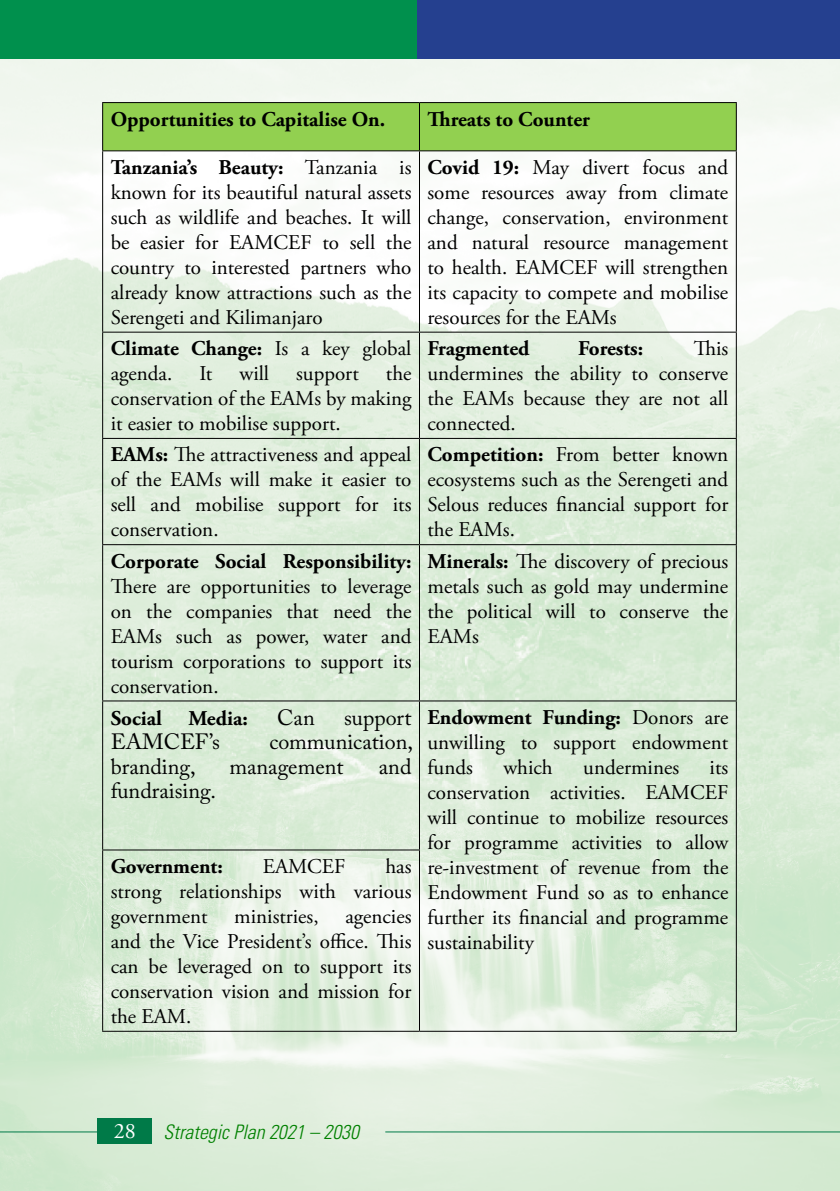
<style>
.page{position:relative;width:840px;height:1191px;background:#fff}
.page>*{position:absolute;margin:0;border:0;box-sizing:border-box;transform-origin:0 0}
.t1{font:22px "Adobe Caslon Pro";color:#000}
.t2{font:22px "Adobe Garamond Pro";color:#fff}
.t3{font:21px/25px "Adobe Garamond Pro";color:#000;text-align:justify}
.t4{font:700 21px "Adobe Garamond Pro";color:#000}
.t5{font:italic 300 condensed 20px "Univers";color:#008000}
.s1{font-weight:700}
</style>
<div class="page">
<img style="left:0;top:59px;width:839px;height:1132px">
<hr style="left:385px;top:1131px;width:454px;height:1px;background:#007a48">
<hr style="left:0;top:1131px;width:125px;height:1px;background:#007a48">
<div style="left:98px;top:1118px;width:54px;height:25px;background:#007a48"></div>
<div style="left:0;top:0;width:417px;height:59px;background:#00904d"></div>
<hr style="left:839px;top:0;width:1px;height:59px;background:#00904d">
<div style="left:417px;top:0;width:422px;height:59px;background:#25408f"></div>
<div style="left:103px;top:103px;width:632px;height:47px;background:#92d050"></div>
<hr style="left:102px;top:151px;width:1px;height:181px;background:#000">
<hr style="left:419px;top:151px;width:1px;height:181px;background:#000">
<hr style="left:735px;top:151px;width:1px;height:181px;background:#000">
<hr style="left:102px;top:332px;width:317px;height:1px;background:#000">
<hr style="left:102px;top:333px;width:1px;height:105px;background:#000">
<hr style="left:419px;top:332px;width:317px;height:1px;background:#000">
<hr style="left:419px;top:333px;width:1px;height:105px;background:#000">
<hr style="left:735px;top:333px;width:1px;height:105px;background:#000">
<hr style="left:102px;top:438px;width:317px;height:1px;background:#000">
<hr style="left:102px;top:439px;width:1px;height:105px;background:#000">
<hr style="left:419px;top:438px;width:317px;height:1px;background:#000">
<hr style="left:419px;top:439px;width:1px;height:105px;background:#000">
<hr style="left:735px;top:439px;width:1px;height:105px;background:#000">
<hr style="left:102px;top:544px;width:317px;height:1px;background:#000">
<hr style="left:102px;top:545px;width:1px;height:155px;background:#000">
<hr style="left:419px;top:544px;width:317px;height:1px;background:#000">
<hr style="left:419px;top:545px;width:1px;height:155px;background:#000">
<hr style="left:735px;top:545px;width:1px;height:155px;background:#000">
<hr style="left:102px;top:700px;width:317px;height:1px;background:#000">
<hr style="left:102px;top:701px;width:1px;height:148px;background:#000">
<hr style="left:419px;top:700px;width:317px;height:1px;background:#000">
<hr style="left:419px;top:701px;width:1px;height:148px;background:#000">
<hr style="left:735px;top:701px;width:1px;height:149px;background:#000">
<hr style="left:735px;top:850px;width:1px;height:180px;background:#000">
<hr style="left:419px;top:1030px;width:317px;height:1px;background:#000">
<hr style="left:102px;top:849px;width:318px;height:1px;background:#000">
<hr style="left:102px;top:850px;width:1px;height:180px;background:#000">
<hr style="left:419px;top:850px;width:1px;height:180px;background:#000">
<hr style="left:102px;top:1030px;width:317px;height:1px;background:#000">
<hr style="left:102px;top:102px;width:317px;height:1px;background:#000">
<hr style="left:102px;top:103px;width:1px;height:47px;background:#000">
<hr style="left:102px;top:150px;width:317px;height:1px;background:#000">
<hr style="left:419px;top:102px;width:317px;height:1px;background:#000">
<hr style="left:419px;top:103px;width:1px;height:47px;background:#000">
<hr style="left:735px;top:103px;width:1px;height:47px;background:#000">
<hr style="left:419px;top:150px;width:317px;height:1px;background:#000">
<p class="t4" style="left:111px;top:107px;width:276px">Opportunities to Capitalise On.</p>
<p class="t4" style="left:427px;top:107px;width:164px">Threats to Counter</p>
<p class="t3" style="left:111px;top:156px;width:302px"><span class="s1">Tanzania’s Beauty:</span> Tanzania is known for its beautiful natural assets such as wildlife and beaches. It will be easier for EAMCEF to sell the country to interested partners who already know attractions such as the Serengeti and Kilimanjaro</p>
<p class="t3" style="left:427px;top:156px;width:302px"><span class="s1">Covid 19:</span> May divert focus and some resources away from climate change, conservation, environment and natural resource management to health. EAMCEF will strengthen its capacity to compete and mobilise resources for the EAMs</p>
<p class="t3" style="left:111px;top:337px;width:302px"><span class="s1">Climate Change:</span> Is a key global agenda.</p>
<p class="t4" style="left:427px;top:336px;width:103px">Fragmented</p>
<p class="t4" style="left:577px;top:336px;width:67px">Forests:</p>
<p class="t3" style="left:427px;top:337px;width:302px;text-indent:266px">This undermines the ability to conserve the EAMs because they are not all connected.</p>
<p class="t3" style="left:111px;top:362px;width:302px;text-indent:275px">the conservation of the EAMs by making it easier to mobilise support.</p>
<p class="t3" style="left:199px;top:362px;width:15px">It</p>
<p class="t3" style="left:239px;top:362px;width:31px">will</p>
<p class="t3" style="left:296px;top:362px;width:64px">support</p>
<p class="t3" style="left:111px;top:443px;width:302px"><span class="s1">EAMs:</span> The attractiveness and appeal of the EAMs will make it easier to sell and mobilise support for its conservation.</p>
<p class="t3" style="left:427px;top:443px;width:302px"><span class="s1">Competition:</span> From better known ecosystems such as the Serengeti and Selous reduces financial support for the EAMs.</p>
<p class="t4" style="left:111px;top:549px;width:302px">Corporate Social Responsibility:</p>
<p class="t3" style="left:111px;top:574px;width:302px">There are opportunities to leverage on the companies that need the EAMs such as power, water and tourism corporations to support its conservation.</p>
<p class="t3" style="left:427px;top:549px;width:302px"><span class="s1">Minerals:</span> The discovery of precious metals such as gold may undermine the political will to conserve the EAMs</p>
<p class="t4" style="left:111px;top:706px;width:53px">Social</p>
<p class="t4" style="left:188px;top:706px;width:61px">Media:</p>
<p class="t1" style="left:277px;top:704px;width:39px">Can</p>
<p class="t1" style="left:344px;top:704px;width:69px">support</p>
<p class="t1" style="left:111px;top:729px;width:111px">EAMCEF’s</p>
<p class="t1" style="left:269px;top:729px;width:145px">communication,</p>
<p class="t1" style="left:111px;top:753px;width:86px">branding,</p>
<p class="t1" style="left:229px;top:753px;width:115px">management</p>
<p class="t1" style="left:378px;top:753px;width:34px">and</p>
<p class="t1" style="left:111px;top:777px;width:107px">fundraising.</p>
<p class="t3" style="left:111px;top:854px;width:302px;text-indent:274px">has strong relationships with various government</p>
<p class="t4" style="left:111px;top:854px;width:114px">Government:</p>
<p class="t3" style="left:262px;top:854px;width:84px">EAMCEF</p>
<p class="t3" style="left:111px;top:904px;width:302px;text-indent:234px">agencies and the Vice President’s office. This can be leveraged on to support its conservation vision and mission for the EAM.</p>
<p class="t3" style="left:234px;top:904px;width:86px">ministries,</p>
<p class="t3" style="left:427px;top:706px;width:302px"><span class="s1">Endowment Funding:</span> Donors are unwilling to support endowment funds</p>
<p class="t3" style="left:503px;top:755px;width:51px">which</p>
<p class="t3" style="left:583px;top:755px;width:97px">undermines</p>
<p class="t3" style="left:427px;top:755px;width:302px;text-indent:282px">its conservation activities. EAMCEF will continue to mobilize resources for programme activities to allow re-investment of revenue from the Endowment Fund so as to enhance further its financial and programme sustainability</p>
<p class="t2" style="left:114px;top:1117px;width:23px">28</p>
<p class="t5" style="left:163px;top:1119px;width:197px">Strategic Plan 2021 – 2030</p>
</div>
